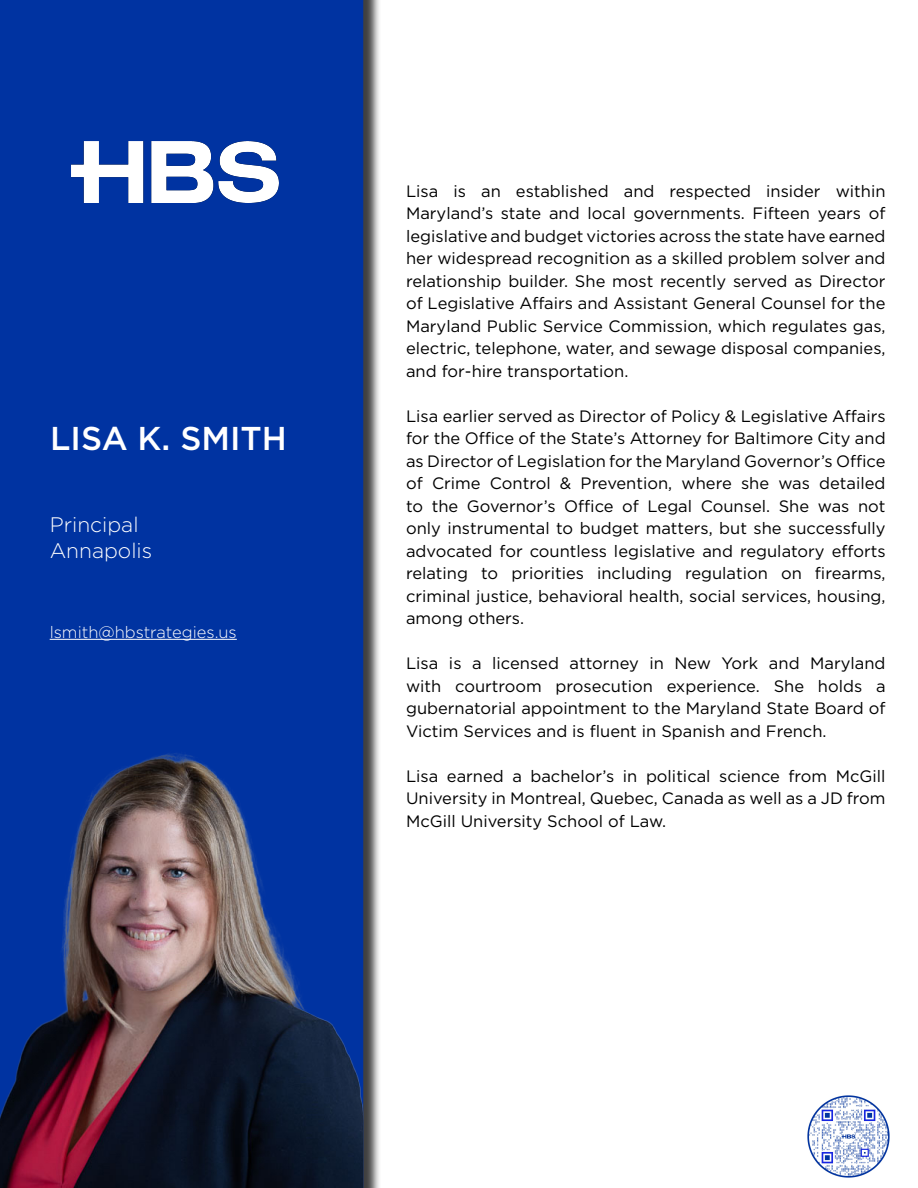
<style>
.page{position:relative;width:918px;height:1188px;background:#fff}
.page>*{position:absolute;margin:0;border:0;box-sizing:border-box;transform-origin:0 0}
.t1{font:500 33px "Gotham";color:#fff}
.t2{font:300 21px/25.2px "Gotham";color:#fff}
.t3{font:16.5px/22.5px "Gotham";color:#000;text-align:justify}
.t4{font:300 16.5px "Gotham";color:#fff}
</style>
<div class="page">
<div style="left:0;top:0;width:382px;height:1188px;background:#000;opacity:.75"></div>
<div style="left:0;top:0;width:363px;height:733px;background:#0033a1"></div>
<img style="left:71px;top:141px;width:208px;height:61px">
<img style="left:0;top:733px;width:363px;height:455px">
<hr style="left:50px;top:639px;width:187px;height:1px;background:#fff">
<img style="left:808px;top:1095px;width:82px;height:83px">
<h1 class="t1" style="left:50px;top:416px;width:238px">LISA K. SMITH</h1>
<p class="t2" style="left:50px;top:512px;width:104px">Principal<br>Annapolis</p>
<p class="t4" style="left:50px;top:621px;width:189px">lsmith@hbstrategies.us</p>
<p class="t3" style="left:406px;top:179px;width:481px">Lisa is an established and respected insider within Maryland’s state and local governments. Fifteen years of legislative and budget victories across the state have earned her widespread recognition as a skilled problem solver and relationship builder. She most recently served as Director of Legislative Affairs and Assistant General Counsel for the Maryland Public Service Commission, which regulates gas, electric, telephone, water, and sewage disposal companies, and for-hire transportation.</p>
<p class="t3" style="left:406px;top:404px;width:481px">Lisa earlier served as Director of Policy &amp; Legislative Affairs for the Office of the State’s Attorney for Baltimore City and as Director of Legislation for the Maryland Governor’s Office of Crime Control &amp; Prevention, where she was detailed to the Governor’s Office of Legal Counsel. She was not only instrumental to budget matters, but she successfully advocated for countless legislative and regulatory efforts relating to priorities including regulation on firearms, criminal justice, behavioral health, social services, housing, among others.</p>
<p class="t3" style="left:406px;top:652px;width:481px">Lisa is a licensed attorney in New York and Maryland with courtroom prosecution experience. She holds a gubernatorial appointment to the Maryland State Board of Victim Services and is fluent in Spanish and French.</p>
<p class="t3" style="left:406px;top:764px;width:481px">Lisa earned a bachelor’s in political science from McGill University in Montreal, Quebec, Canada as well as a JD from McGill University School of Law.</p>
</div>
